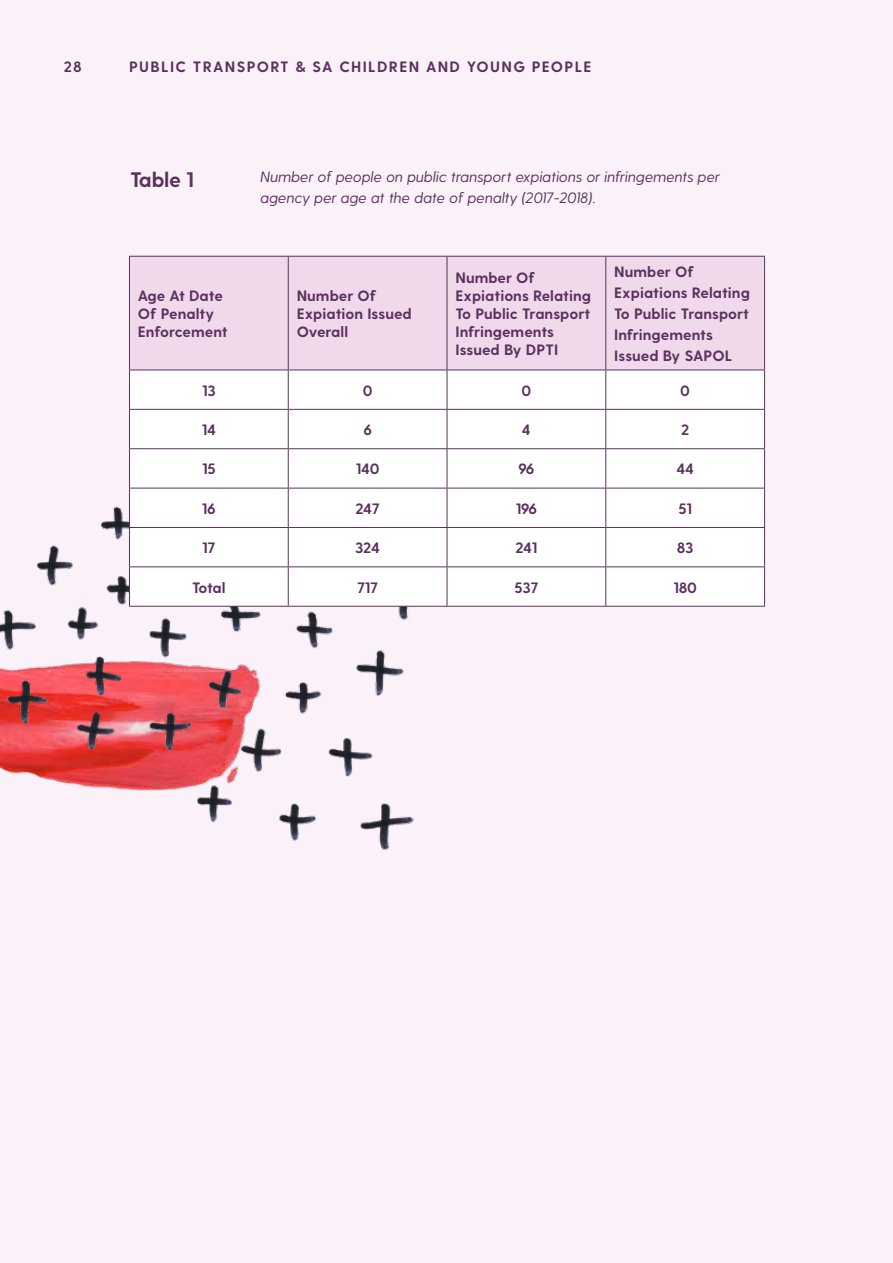
<style>
.page{position:relative;width:893px;height:1263px;background:#faf2f8}
.page>*{position:absolute;margin:0;border:0;box-sizing:border-box;transform-origin:0 0}
.t1{font:700 21px "Greycliff CF";letter-spacing:-.02em;color:#5b315e}
.t2{font:700 15px/18px "Greycliff CF";color:#5b315e}
.t3{font:italic 15px/21px "Greycliff CF";color:#5b315e}
.t4{font:700 15px "Greycliff CF";letter-spacing:.09em;color:#5b315e}
</style>
<div class="page">
<img style="left:0;top:507px;width:414px;height:344px">
<div style="left:130px;top:257px;width:634px;height:113px;background:#f0d9ea"></div>
<div style="left:130px;top:371px;width:634px;height:235px;background:#fff"></div>
<hr style="left:129px;top:256px;width:159px;height:1px;background:#5b315e">
<hr style="left:129px;top:257px;width:1px;height:113px;background:#5b315e">
<hr style="left:288px;top:256px;width:159px;height:1px;background:#5b315e">
<hr style="left:288px;top:257px;width:1px;height:113px;background:#5b315e">
<hr style="left:447px;top:256px;width:159px;height:1px;background:#5b315e">
<hr style="left:447px;top:257px;width:1px;height:113px;background:#5b315e">
<hr style="left:606px;top:256px;width:159px;height:1px;background:#5b315e">
<hr style="left:605px;top:257px;width:1px;height:113px;background:#5b315e">
<hr style="left:764px;top:257px;width:1px;height:113px;background:#5b315e">
<hr style="left:129px;top:370px;width:159px;height:1px;background:#5b315e">
<hr style="left:129px;top:370px;width:1px;height:39px;background:#5b315e">
<hr style="left:288px;top:370px;width:159px;height:1px;background:#5b315e">
<hr style="left:288px;top:370px;width:1px;height:39px;background:#5b315e">
<hr style="left:447px;top:370px;width:159px;height:1px;background:#5b315e">
<hr style="left:447px;top:370px;width:1px;height:39px;background:#5b315e">
<hr style="left:606px;top:370px;width:159px;height:1px;background:#5b315e">
<hr style="left:605px;top:370px;width:1px;height:39px;background:#5b315e">
<hr style="left:764px;top:370px;width:1px;height:39px;background:#5b315e">
<hr style="left:129px;top:409px;width:159px;height:1px;background:#5b315e">
<hr style="left:129px;top:410px;width:1px;height:38px;background:#5b315e">
<hr style="left:288px;top:409px;width:159px;height:1px;background:#5b315e">
<hr style="left:288px;top:410px;width:1px;height:38px;background:#5b315e">
<hr style="left:447px;top:409px;width:159px;height:1px;background:#5b315e">
<hr style="left:447px;top:410px;width:1px;height:38px;background:#5b315e">
<hr style="left:606px;top:409px;width:159px;height:1px;background:#5b315e">
<hr style="left:605px;top:410px;width:1px;height:38px;background:#5b315e">
<hr style="left:764px;top:410px;width:1px;height:38px;background:#5b315e">
<hr style="left:129px;top:448px;width:159px;height:1px;background:#5b315e">
<hr style="left:129px;top:449px;width:1px;height:39px;background:#5b315e">
<hr style="left:288px;top:448px;width:159px;height:1px;background:#5b315e">
<hr style="left:288px;top:449px;width:1px;height:39px;background:#5b315e">
<hr style="left:447px;top:448px;width:159px;height:1px;background:#5b315e">
<hr style="left:447px;top:449px;width:1px;height:39px;background:#5b315e">
<hr style="left:606px;top:448px;width:159px;height:1px;background:#5b315e">
<hr style="left:605px;top:449px;width:1px;height:39px;background:#5b315e">
<hr style="left:764px;top:449px;width:1px;height:39px;background:#5b315e">
<hr style="left:129px;top:488px;width:159px;height:1px;background:#5b315e">
<hr style="left:129px;top:488px;width:1px;height:39px;background:#5b315e">
<hr style="left:288px;top:488px;width:159px;height:1px;background:#5b315e">
<hr style="left:288px;top:488px;width:1px;height:39px;background:#5b315e">
<hr style="left:447px;top:488px;width:159px;height:1px;background:#5b315e">
<hr style="left:447px;top:488px;width:1px;height:39px;background:#5b315e">
<hr style="left:606px;top:488px;width:159px;height:1px;background:#5b315e">
<hr style="left:605px;top:488px;width:1px;height:39px;background:#5b315e">
<hr style="left:764px;top:488px;width:1px;height:39px;background:#5b315e">
<hr style="left:129px;top:527px;width:159px;height:1px;background:#5b315e">
<hr style="left:129px;top:528px;width:1px;height:38px;background:#5b315e">
<hr style="left:288px;top:527px;width:159px;height:1px;background:#5b315e">
<hr style="left:288px;top:528px;width:1px;height:38px;background:#5b315e">
<hr style="left:447px;top:527px;width:159px;height:1px;background:#5b315e">
<hr style="left:447px;top:528px;width:1px;height:38px;background:#5b315e">
<hr style="left:606px;top:527px;width:159px;height:1px;background:#5b315e">
<hr style="left:605px;top:528px;width:1px;height:38px;background:#5b315e">
<hr style="left:764px;top:528px;width:1px;height:38px;background:#5b315e">
<hr style="left:129px;top:566px;width:159px;height:1px;background:#5b315e">
<hr style="left:129px;top:567px;width:1px;height:39px;background:#5b315e">
<hr style="left:288px;top:566px;width:159px;height:1px;background:#5b315e">
<hr style="left:288px;top:567px;width:1px;height:39px;background:#5b315e">
<hr style="left:447px;top:566px;width:159px;height:1px;background:#5b315e">
<hr style="left:447px;top:567px;width:1px;height:39px;background:#5b315e">
<hr style="left:606px;top:566px;width:159px;height:1px;background:#5b315e">
<hr style="left:605px;top:567px;width:1px;height:39px;background:#5b315e">
<hr style="left:764px;top:567px;width:1px;height:39px;background:#5b315e">
<hr style="left:129px;top:606px;width:159px;height:1px;background:#5b315e">
<hr style="left:288px;top:606px;width:159px;height:1px;background:#5b315e">
<hr style="left:447px;top:606px;width:159px;height:1px;background:#5b315e">
<hr style="left:606px;top:606px;width:159px;height:1px;background:#5b315e">
<p class="t2" style="left:64px;top:58px;width:20px">28</p>
<p class="t4" style="left:129px;top:58px;width:464px">PUBLIC TRANSPORT &amp; SA CHILDREN AND YOUNG PEOPLE</p>
<h1 class="t1" style="left:130px;top:167px;width:65px">Table 1</h1>
<p class="t3" style="left:261px;top:166px;width:461px">Number of people on public transport expiations or infringements per agency per age at the date of penalty (2017-2018).</p>
<p class="t2" style="left:138px;top:287px;width:91px">Age At Date<br>Of Penalty<br>Enforcement</p>
<p class="t2" style="left:297px;top:287px;width:116px">Number Of<br>Expiation Issued<br>Overall</p>
<p class="t2" style="left:455px;top:269px;width:137px">Number Of<br>Expiations Relating<br>To Public Transport<br>Infringements<br>Issued By DPTI</p>
<p class="t2" style="left:614px;top:262px;width:137px;line-height:21px">Number Of<br>Expiations Relating<br>To Public Transport<br>Infringements<br>Issued By SAPOL</p>
<p class="t2" style="left:202px;top:382px;width:15px">13</p>
<p class="t2" style="left:363px;top:382px;width:11px">0</p>
<p class="t2" style="left:521px;top:382px;width:11px">0</p>
<p class="t2" style="left:680px;top:382px;width:11px">0</p>
<p class="t2" style="left:202px;top:421px;width:16px">14</p>
<p class="t2" style="left:363px;top:421px;width:10px">6</p>
<p class="t2" style="left:522px;top:421px;width:10px">4</p>
<p class="t2" style="left:681px;top:421px;width:10px">2</p>
<p class="t2" style="left:202px;top:461px;width:15px">15</p>
<p class="t2" style="left:356px;top:461px;width:25px">140</p>
<p class="t2" style="left:518px;top:461px;width:17px">96</p>
<p class="t2" style="left:676px;top:461px;width:19px">44</p>
<p class="t2" style="left:202px;top:500px;width:15px">16</p>
<p class="t2" style="left:355px;top:500px;width:26px">247</p>
<p class="t2" style="left:516px;top:500px;width:23px">196</p>
<p class="t2" style="left:678px;top:500px;width:15px">51</p>
<p class="t2" style="left:202px;top:539px;width:15px">17</p>
<p class="t2" style="left:355px;top:539px;width:26px">324</p>
<p class="t2" style="left:515px;top:539px;width:24px">241</p>
<p class="t2" style="left:677px;top:539px;width:18px">83</p>
<p class="t2" style="left:192px;top:579px;width:35px">Total</p>
<p class="t2" style="left:357px;top:579px;width:23px">717</p>
<p class="t2" style="left:514px;top:579px;width:25px">537</p>
<p class="t2" style="left:673px;top:579px;width:25px">180</p>
</div>
